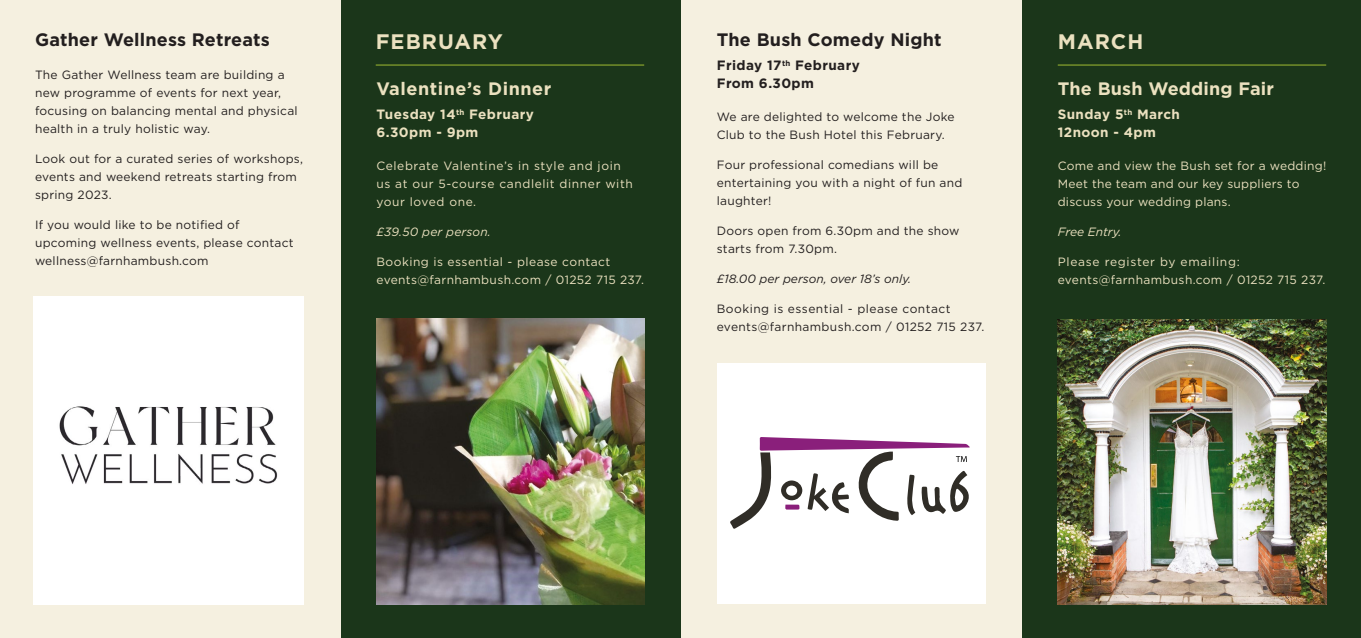
<style>
.page{position:relative;width:1361px;height:638px;background:#1b361a}
.page>*{position:absolute;margin:0;border:0;box-sizing:border-box;transform-origin:0 0}
.t1{font:700 21px "Gotham";letter-spacing:.05em;color:#ebe1bf}
.t2{font:700 18px "Gotham";letter-spacing:.01em;color:#231f1f}
.t3{font:700 18px "Gotham";letter-spacing:.01em;color:#ebe1bf}
.t4{font:700 18px "Gotham";letter-spacing:.03em;color:#ebe1bf}
.t5{font:700 13.5px/18px "Gotham";letter-spacing:.03em;color:#ebe1bf}
.t6{font:700 13.5px/18px "Gotham";letter-spacing:.03em;color:#231f1f}
.t7{font:12px/18px "Gotham";letter-spacing:.02em;color:#231f1f}
.t8{font:12px/18px "Gotham";letter-spacing:.03em;color:#ebe1bf}
.t9{font:12px/18px "Gotham";letter-spacing:.05em;color:#ebe1bf}
.t10{font:italic 12px "Gotham";color:#231f1f}
.t11{font:italic 12px "Gotham";letter-spacing:.01em;color:#ebe1bf}
</style>
<div class="page">
<div style="left:0;top:0;width:340px;height:638px;background:#f5f0e0"></div>
<div style="left:681px;top:0;width:340px;height:638px;background:#f5f0e0"></div>
<img style="left:1057px;top:319px;width:269px;height:285px">
<hr style="left:1057px;top:64px;width:269px;height:2px;background:#748f2a">
<div style="left:33px;top:296px;width:270px;height:308px;background:#fff"></div>
<img style="left:376px;top:319px;width:269px;height:285px">
<div style="left:717px;top:364px;width:268px;height:240px;background:#fff"></div>
<hr style="left:376px;top:64px;width:268px;height:2px;background:#748f2a">
<svg style="left:730px;top:437px;width:240px;height:92px"></svg>
<h2 class="t2" style="left:35px;top:28px;width:236px">Gather Wellness Retreats</h2>
<p class="t7" style="left:35px;top:66px;width:264px">The Gather Wellness team are building a new programme of events for next year, focusing on balancing mental and physical health in a truly holistic way.</p>
<p class="t7" style="left:35px;top:150px;width:269px">Look out for a curated series of workshops, events and weekend retreats starting from spring 2023.</p>
<p class="t7" style="left:35px;top:216px;width:260px">If you would like to be notified of upcoming wellness events, please contact wellness@farnhambush.com</p>
<h2 class="t2" style="left:717px;top:28px;width:226px">The Bush Comedy Night</h2>
<p class="t6" style="left:717px;top:56px;width:145px">Friday 17<sup>th</sup> February<br>From 6.30pm</p>
<p class="t7" style="left:717px;top:108px;width:239px">We are delighted to welcome the Joke<br>Club to the Bush Hotel this February.</p>
<p class="t7" style="left:717px;top:156px;width:247px">Four professional comedians will be entertaining you with a night of fun and laughter!</p>
<p class="t7" style="left:717px;top:222px;width:244px">Doors open from 6.30pm and the show starts from 7.30pm.</p>
<p class="t10" style="left:717px;top:271px;width:196px">£18.00 per person, over 18’s only.</p>
<p class="t7" style="left:717px;top:300px;width:269px">Booking is essential - please contact events@farnhambush.com / 01252 715 237.</p>
<h1 class="t1" style="left:376px;top:27px;width:129px">FEBRUARY</h1>
<h1 class="t1" style="left:1057px;top:27px;width:87px">MARCH</h1>
<h2 class="t4" style="left:376px;top:77px;width:176px">Valentine’s Dinner</h2>
<p class="t5" style="left:376px;top:105px;width:159px">Tuesday 14<sup>th</sup> February<br>6.30pm - 9pm</p>
<p class="t9" style="left:376px;top:156px;width:258px">Celebrate Valentine’s in style and join us at our 5-course candlelit dinner with your loved one.</p>
<p class="t11" style="left:376px;top:224px;width:116px">£39.50 per person.</p>
<p class="t8" style="left:376px;top:252px;width:269px">Booking is essential - please contact events@farnhambush.com / 01252 715 237.</p>
<h2 class="t3" style="left:1057px;top:77px;width:218px">The Bush Wedding Fair</h2>
<p class="t5" style="left:1057px;top:105px;width:124px">Sunday 5<sup>th</sup> March<br>12noon - 4pm</p>
<p class="t8" style="left:1057px;top:156px;width:270px">Come and view the Bush set for a wedding!<br>Meet the team and our key suppliers to discuss your wedding plans.</p>
<p class="t11" style="left:1057px;top:224px;width:65px">Free Entry.</p>
<p class="t8" style="left:1057px;top:252px;width:269px">Please register by emailing: events@farnhambush.com / 01252 715 237.</p>
</div>
